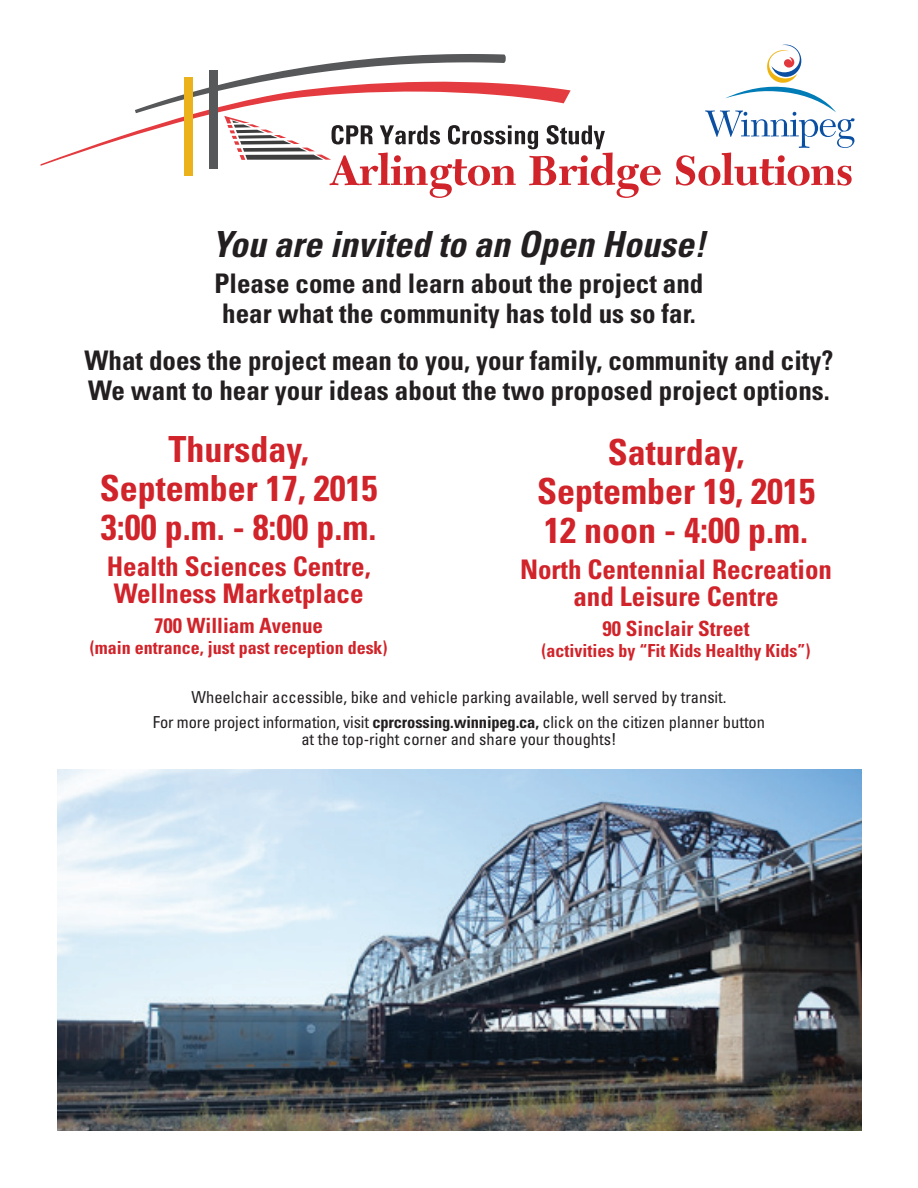
<style>
.page{position:relative;width:918px;height:1188px;background:#fff}
.page>*{position:absolute;margin:0;border:0;box-sizing:border-box;transform-origin:0 0}
.t1{font:700 condensed 36px/39px "Univers";color:#d1232a;text-align:center}
.t2{font:italic 700 condensed 36px "Univers";color:#231f20}
.t3{font:700 condensed 27px/30px "Univers";color:#231f20}
.t4{font:700 condensed 27px/27px "Univers";color:#d1232a}
.t5{font:700 condensed 21px "Univers";color:#d1232a}
.t6{font:700 condensed 18px "Univers";color:#d1232a}
.t7{font:condensed 16.5px/25.5px "Univers";color:#231f20;text-align:center}
.s1{font-weight:700}
</style>
<div class="page">
<svg style="left:40px;top:131px;width:95px;height:35px"></svg>
<svg style="left:135px;top:45px;width:720px;height:153px"></svg>
<img style="left:58px;top:770px;width:803px;height:360px">
<h1 class="t2" style="left:212px;top:222px;width:495px">You are invited to an Open House!</h1>
<h2 class="t3" style="left:215px;top:268px;width:490px">Please come and learn about the project and hear what the community has told us so far.</h2>
<h2 class="t3" style="left:85px;top:345px;width:750px">What does the project mean to you, your family, community and city?<br>We want to hear your ideas about the two proposed project options.</h2>
<h1 class="t1" style="left:100px;top:430px;width:279px">Thursday,<br>September 17, 2015<br>3:00 p.m. - 8:00 p.m.</h1>
<h2 class="t4" style="left:107px;top:553px;width:266px">Health Sciences Centre,<br>Wellness Marketplace</h2>
<p class="t5" style="left:154px;top:613px;width:170px">700 William Avenue</p>
<p class="t6" style="left:90px;top:637px;width:299px">(main entrance, just past reception desk)</p>
<h1 class="t1" style="left:537px;top:432px;width:279px">Saturday,<br>September 19, 2015<br>12 noon - 4:00 p.m.</h1>
<h2 class="t4" style="left:520px;top:555px;width:314px;text-align:center">North Centennial Recreation and Leisure Centre</h2>
<p class="t5" style="left:603px;top:615px;width:148px">90 Sinclair Street</p>
<p class="t6" style="left:542px;top:639px;width:270px">(activities by “Fit Kids Healthy Kids”)</p>
<p class="t7" style="left:153px;top:684px;width:614px">Wheelchair accessible, bike and vehicle parking available, well served by transit.<br>For more project information, visit <span class="s1">cprcrossing.winnipeg.ca,</span> click on the citizen planner button</p>
<p class="t7" style="left:301px;top:726px;width:317px">at the top-right corner and share your thoughts!</p>
</div>
